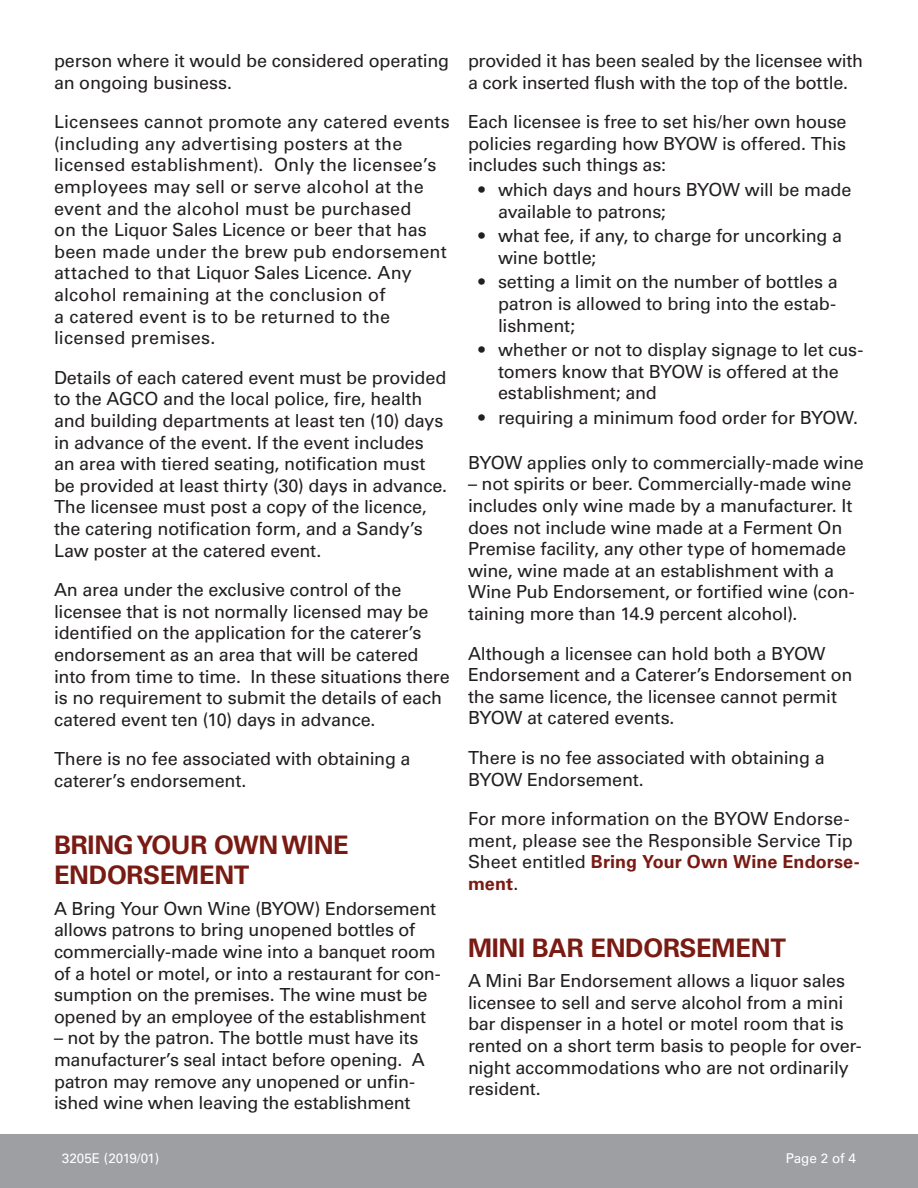
<style>
.page{position:relative;width:918px;height:1188px;background:#fff}
.page>*{position:absolute;margin:0;border:0;box-sizing:border-box;transform-origin:0 0}
.heading_1{font:700 25.5px/30.6px "Univers LT Std";letter-spacing:-.01em;color:#791a13}
.bodytext{font:18px/21.6px "Univers LT Std";letter-spacing:-.01em;color:#231f20}
.bodytext-2{font:18px/21.6px "Univers LT Std";letter-spacing:.01em;color:#231f20}
.t1{font:13.5px "Univers LT Std";color:#fff}
.s1{font-weight:700;color:#791a13}
</style>
<div class="page">
<div style="left:0;top:1134px;width:918px;height:54px;background:#9d9fa2"></div>
<p class="bodytext" style="left:54px;top:50px;width:397px">person where it would be considered operating an ongoing business.</p>
<p class="bodytext-2" style="left:54px;top:111px;width:397px">Licensees cannot promote any catered events (including any advertising posters at the licensed establishment). Only the licensee’s employees may sell or serve alcohol at the event and the alcohol must be purchased<br>on the Liquor Sales Licence or beer that has been made under the brew pub endorsement attached to that Liquor Sales Licence. Any alcohol remaining at the conclusion of<br>a catered event is to be returned to the licensed premises.</p>
<p class="bodytext" style="left:54px;top:367px;width:395px">Details of each catered event must be provided to the AGCO and the local police, fire, health and building departments at least ten (10) days in advance of the event. If the event includes an area with tiered seating, notification must be provided at least thirty (30) days in advance.<br>The licensee must post a copy of the licence, the catering notification form, and a Sandy’s Law poster at the catered event.</p>
<p class="bodytext" style="left:54px;top:579px;width:397px">An area under the exclusive control of the licensee that is not normally licensed may be identified on the application for the caterer’s endorsement as an area that will be catered into from time to time. In these situations there is no requirement to submit the details of each catered event ten (10) days in advance.</p>
<p class="bodytext" style="left:54px;top:748px;width:358px">There is no fee associated with obtaining a caterer’s endorsement.</p>
<p class="heading_1" style="left:54px;top:830px;width:296px">BRING YOUR OWN WINE<br>ENDORSEMENT</p>
<p class="bodytext" style="left:54px;top:898px;width:388px">A Bring Your Own Wine (BYOW) Endorsement allows patrons to bring unopened bottles of commercially-made wine into a banquet room of a hotel or motel, or into a restaurant for con&shy;sumption on the premises. The wine must be opened by an employee of the establishment</p>
<p class="bodytext" style="left:54px;top:1027px;width:372px">– not by the patron. The bottle must have its manufacturer’s seal intact before opening. A patron may remove any unopened or unfin&shy;ished wine when leaving the establishment</p>
<p class="bodytext" style="left:468px;top:50px;width:397px">provided it has been sealed by the licensee with a cork inserted flush with the top of the bottle.</p>
<p class="bodytext" style="left:468px;top:111px;width:380px;text-align:justify">Each licensee is free to set his/her own house policies regarding how BYOW is offered. This includes such things as:</p>
<p class="bodytext" style="left:498px;top:179px;width:355px;text-indent:-20px">• which days and hours BYOW will be made available to patrons;</p>
<p class="bodytext" style="left:498px;top:225px;width:346px;text-indent:-20px">• what fee, if any, to charge for uncorking a wine bottle;</p>
<p class="bodytext" style="left:498px;top:271px;width:341px;text-align:justify;text-indent:-20px">• setting a limit on the number of bottles a patron is allowed to bring into the estab&shy;lishment;</p>
<p class="bodytext" style="left:498px;top:339px;width:367px;text-indent:-20px">• whether or not to display signage to let cus&shy;tomers know that BYOW is offered at the establishment; and</p>
<p class="bodytext" style="left:478px;top:407px;width:381px">• requiring a minimum food order for BYOW.</p>
<p class="bodytext" style="left:468px;top:452px;width:397px">BYOW applies only to commercially-made wine</p>
<p class="bodytext" style="left:468px;top:473px;width:388px">– not spirits or beer. Commercially-made wine includes only wine made by a manufacturer. It does not include wine made at a Ferment On Premise facility, any other type of homemade wine, wine made at an establishment with a Wine Pub Endorsement, or fortified wine (con&shy;taining more than 14.9 percent alcohol).</p>
<p class="bodytext" style="left:468px;top:643px;width:386px">Although a licensee can hold both a BYOW Endorsement and a Caterer’s Endorsement on the same licence, the licensee cannot permit BYOW at catered events.</p>
<p class="bodytext" style="left:468px;top:747px;width:358px">There is no fee associated with obtaining a<br>BYOW Endorsement.</p>
<p class="bodytext" style="left:468px;top:808px;width:393px">For more information on the BYOW Endorse&shy;ment, please see the Responsible Service Tip Sheet entitled <span class="s1">Bring Your Own Wine Endorse&shy;ment</span>.</p>
<p class="heading_1" style="left:468px;top:933px;width:319px">MINI BAR ENDORSEMENT</p>
<p class="bodytext" style="left:468px;top:970px;width:395px">A Mini Bar Endorsement allows a liquor sales licensee to sell and serve alcohol from a mini bar dispenser in a hotel or motel room that is rented on a short term basis to people for over&shy;night accommodations who are not ordinarily resident.</p>
<p class="t1" style="left:62px;top:1150px;width:99px">3205E (2019/01)</p>
<p class="t1" style="left:786px;top:1150px;width:72px">Page 2 of 4</p>
</div>
